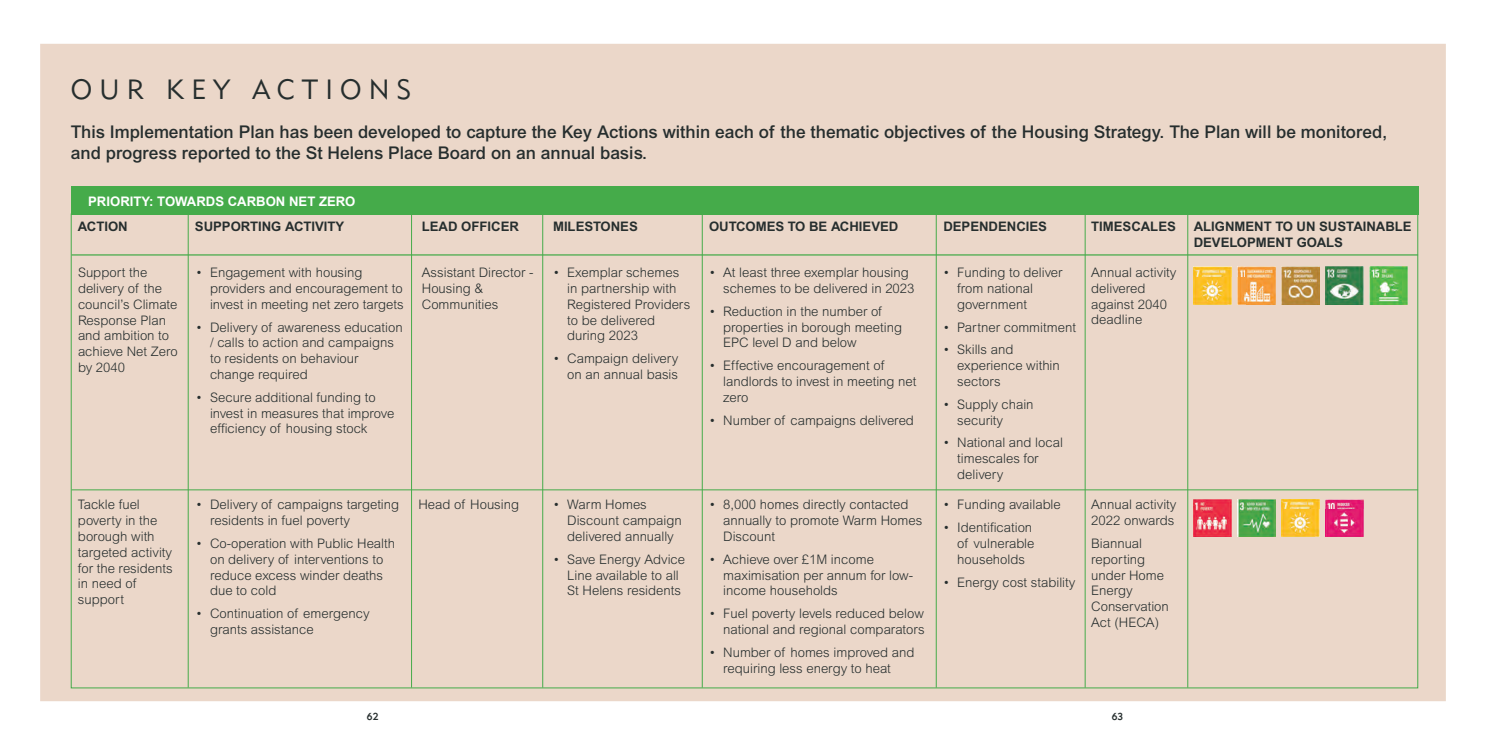
<style>
.page{position:relative;width:1489px;height:745px;background:#fff}
.page>*{position:absolute;margin:0;border:0;box-sizing:border-box;transform-origin:0 0}
.t1{font:27.5px "Geometric 415 BT Lite A";letter-spacing:.26em;color:#262e2e}
.t2{font:500 17.5px/21px "Arial";color:#262e2e}
.t3{font:300 13.12px/15.8px "Arial";color:#262e2e}
.t4{font:700 13.12px/15.8px "Arial";color:#262e2e}
.t5{font:700 13.12px "Arial";color:#fff}
.t6{font:10px "Geometric 415 BT Medium A";color:#262e2e}
</style>
<div class="page">
<div style="left:40px;top:44px;width:1405px;height:656px;background:#ebd7c9"></div>
<hr style="left:71px;top:254px;width:1346px;height:1px;background:#45ab4a">
<div style="left:71px;top:186px;width:1346px;height:28px;background:#45ab4a"></div>
<hr style="left:71px;top:489px;width:1346px;height:1px;background:#45ab4a">
<hr style="left:188px;top:213px;width:1px;height:474px;background:#45ab4a">
<hr style="left:411px;top:213px;width:1px;height:474px;background:#45ab4a">
<hr style="left:542px;top:213px;width:1px;height:474px;background:#45ab4a">
<hr style="left:702px;top:213px;width:1px;height:474px;background:#45ab4a">
<hr style="left:935px;top:213px;width:1px;height:474px;background:#45ab4a">
<hr style="left:1084px;top:213px;width:1px;height:474px;background:#45ab4a">
<hr style="left:1187px;top:213px;width:1px;height:474px;background:#45ab4a">
<img style="left:1193px;top:266px;width:38px;height:38px">
<svg style="left:1237px;top:266px;width:8px;height:11px"></svg>
<img style="left:1245px;top:266px;width:30px;height:38px">
<img style="left:1237px;top:277px;width:8px;height:27px">
<img style="left:1281px;top:266px;width:38px;height:38px">
<img style="left:1325px;top:267px;width:38px;height:37px">
<img style="left:1368px;top:267px;width:39px;height:37px">
<img style="left:1193px;top:498px;width:38px;height:38px">
<img style="left:1237px;top:498px;width:38px;height:38px">
<img style="left:1281px;top:498px;width:38px;height:38px">
<img style="left:1325px;top:498px;width:38px;height:38px">
<p class="t1" style="left:71px;top:73px;width:342px">OUR KEY ACTIONS</p>
<p class="t2" style="left:71px;top:121px;width:1317px">This Implementation Plan has been developed to capture the Key Actions within each of the thematic objectives of the Housing Strategy. The Plan will be monitored, and progress reported to the St Helens Place Board on an annual basis.</p>
<p class="t5" style="left:88px;top:192px;width:269px">PRIORITY: TOWARDS CARBON NET ZERO</p>
<p class="t4" style="left:78px;top:218px;width:51px">ACTION</p>
<p class="t4" style="left:195px;top:218px;width:151px">SUPPORTING ACTIVITY</p>
<p class="t3" style="left:78px;top:264px;width:101px">Support the delivery of the council’s Climate<br>Response Plan and ambition to achieve Net Zero by 2040</p>
<p class="t3" style="left:210px;top:264px;width:195px;text-indent:-14px">• Engagement with housing providers and encouragement to invest in meeting net zero targets</p>
<p class="t3" style="left:210px;top:319px;width:194px;text-indent:-14px">• Delivery of awareness education / calls to action and campaigns to residents on behaviour change required</p>
<p class="t3" style="left:210px;top:389px;width:186px;text-indent:-14px">• Secure additional funding to invest in measures that improve efficiency of housing stock</p>
<p class="t3" style="left:78px;top:496px;width:96px">Tackle fuel poverty in the borough with targeted activity for the residents in need of support</p>
<p class="t3" style="left:210px;top:496px;width:191px;text-indent:-14px">• Delivery of campaigns targeting residents in fuel poverty</p>
<p class="t3" style="left:210px;top:535px;width:187px;text-indent:-14px">• Co-operation with Public Health on delivery of interventions to reduce excess winder deaths due to cold</p>
<p class="t3" style="left:210px;top:605px;width:161px;text-indent:-14px">• Continuation of emergency grants assistance</p>
<p class="t4" style="left:422px;top:218px;width:98px">LEAD OFFICER</p>
<p class="t4" style="left:553px;top:218px;width:86px">MILESTONES</p>
<p class="t4" style="left:709px;top:218px;width:191px">OUTCOMES TO BE ACHIEVED</p>
<p class="t4" style="left:943px;top:218px;width:105px">DEPENDENCIES</p>
<p class="t4" style="left:1091px;top:218px;width:86px">TIMESCALES</p>
<p class="t3" style="left:422px;top:264px;width:113px">Assistant Director -<br>Housing &amp;<br>Communities</p>
<p class="t3" style="left:567px;top:264px;width:124px;text-indent:-14px">• Exemplar schemes in partnership with<br>Registered Providers to be delivered during 2023</p>
<p class="t3" style="left:553px;top:350px;width:127px;text-align:right">• Campaign delivery on an annual basis</p>
<p class="t3" style="left:418px;top:496px;width:102px">Head of Housing</p>
<p class="t3" style="left:567px;top:496px;width:116px;text-indent:-14px">• Warm Homes<br>Discount campaign delivered annually</p>
<p class="t3" style="left:567px;top:551px;width:119px;text-indent:-14px">• Save Energy Advice<br>Line available to all<br>St Helens residents</p>
<p class="t3" style="left:723px;top:264px;width:193px;text-indent:-14px">• At least three exemplar housing schemes to be delivered in 2023</p>
<p class="t3" style="left:723px;top:303px;width:180px;text-indent:-14px">• Reduction in the number of properties in borough meeting<br>EPC level D and below</p>
<p class="t3" style="left:723px;top:357px;width:195px;text-indent:-14px">• Effective encouragement of landlords to invest in meeting net zero</p>
<p class="t3" style="left:709px;top:412px;width:206px">• Number of campaigns delivered</p>
<p class="t3" style="left:723px;top:496px;width:200px;text-indent:-14px">• 8,000 homes directly contacted annually to promote Warm Homes<br>Discount</p>
<p class="t3" style="left:723px;top:551px;width:191px;text-indent:-14px">• Achieve over £1M income maximisation per annum for low&shy;income households</p>
<p class="t3" style="left:709px;top:605px;width:217px;text-align:right">• Fuel poverty levels reduced below national and regional comparators</p>
<p class="t3" style="left:723px;top:644px;width:193px;text-indent:-14px">• Number of homes improved and requiring less energy to heat</p>
<p class="t3" style="left:957px;top:264px;width:107px;text-indent:-14px">• Funding to deliver from national government</p>
<p class="t3" style="left:943px;top:319px;width:134px">• Partner commitment</p>
<p class="t3" style="left:957px;top:342px;width:104px;text-indent:-14px">• Skills and experience within sectors</p>
<p class="t3" style="left:957px;top:396px;width:78px;text-indent:-14px">• Supply chain security</p>
<p class="t3" style="left:957px;top:434px;width:107px;text-indent:-14px">• National and local timescales for delivery</p>
<p class="t3" style="left:943px;top:496px;width:119px">• Funding available</p>
<p class="t3" style="left:957px;top:519px;width:79px;text-indent:-14px">• Identification of vulnerable households</p>
<p class="t3" style="left:943px;top:573px;width:134px">• Energy cost stability</p>
<p class="t3" style="left:1091px;top:264px;width:87px">Annual activity delivered against 2040 deadline</p>
<p class="t3" style="left:1091px;top:496px;width:87px">Annual activity<br>2022 onwards</p>
<p class="t3" style="left:1091px;top:535px;width:79px">Biannual reporting under Home<br>Energy<br>Conservation<br>Act (HECA)</p>
<p class="t6" style="left:367px;top:709px;width:13px">62</p>
<p class="t6" style="left:1111px;top:709px;width:13px">63</p>
<p class="t4" style="left:1193px;top:218px;width:219px">ALIGNMENT TO UN SUSTAINABLE<br>DEVELOPMENT GOALS</p>
</div>
